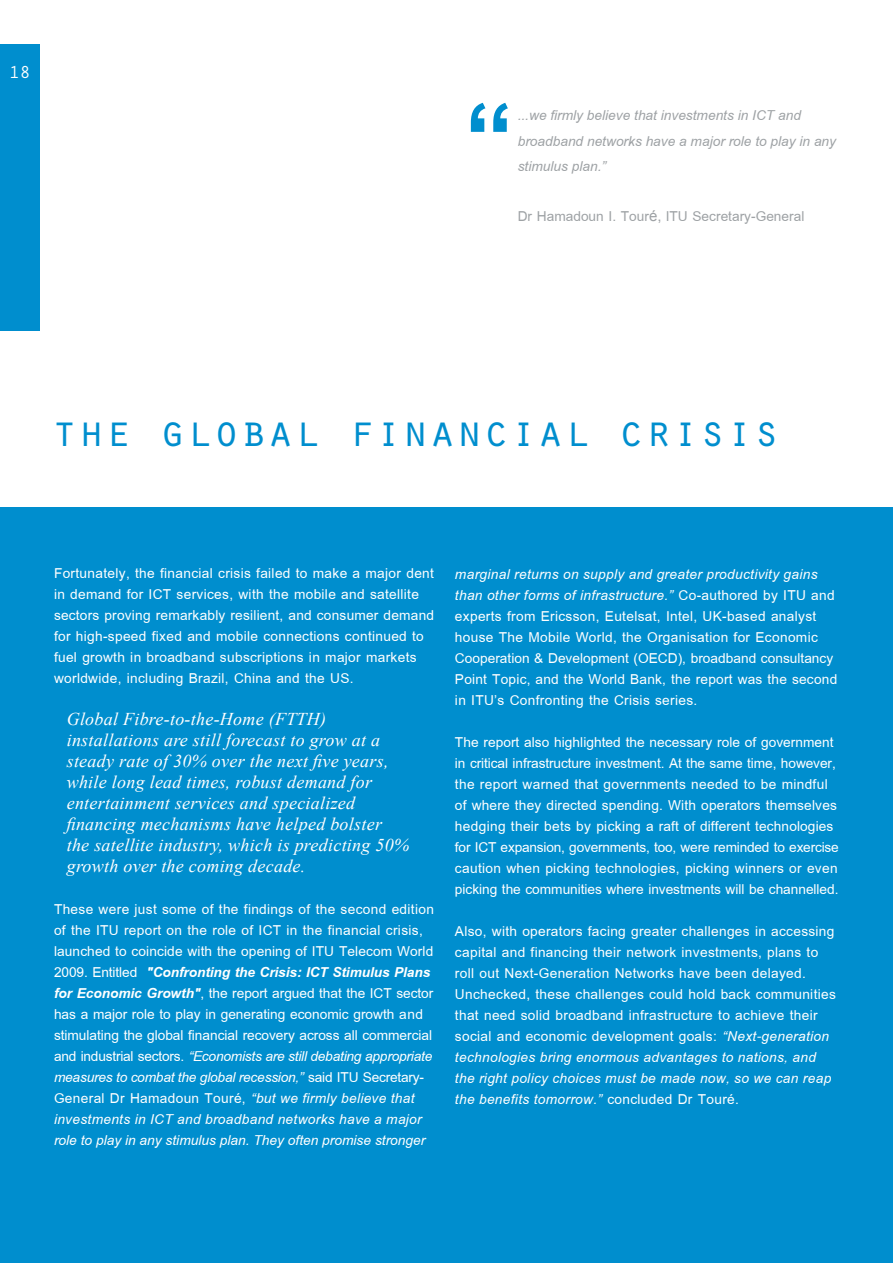
<style>
.page{position:relative;width:893px;height:1263px;background:#fff}
.page>*{position:absolute;margin:0;border:0;box-sizing:border-box;transform-origin:0 0}
.t1{font:700 150px "Browallia New";color:#008ece}
.t2{font:45px "Orator Std";color:#008ece}
.t3{font:21px/21px "Browallia New";letter-spacing:.015em;color:#fff}
.t4{font:italic 21px/25.2px "Browallia New";color:#9ea2a5}
.t5{font:21px "Browallia New";color:#9ea2a5}
.t6{font:italic 18px/21px "Times New Roman";letter-spacing:.015em;color:#fff}
.t7{font:18px "Orator Std";color:#fff}
.s1{font-family:"Arial";font-size:15px}
.s2{font-weight:700;font-style:italic}
.s3{font-style:italic}
</style>
<div class="page">
<div style="left:0;top:507px;width:893px;height:756px;background:#008ece"></div>
<div style="left:0;top:44px;width:40px;height:286px;background:#008ece"></div>
<p class="t7" style="left:9px;top:59px;width:23px">18</p>
<h1 class="t1" style="left:465px;top:43px;width:50px">“</h1>
<p class="t4" style="left:518px;top:103px;width:320px">...we firmly believe that investments in ICT and broadband networks have a major role to play in any stimulus plan.”</p>
<p class="t5" style="left:518px;top:203px;width:288px">Dr Hamadoun I. Tour<span class="s1">é,</span> ITU Secretary-General</p>
<h2 class="t2" style="left:51px;top:399px;width:731px">the global financial crisis</h2>
<p class="t3" style="left:54px;top:562px;width:382px">Fortunately, the financial crisis failed to make a major dent in demand for ICT services, with the mobile and satellite sectors proving remarkably resilient, and consumer demand for high-speed fixed and mobile connections continued to fuel growth in broadband subscriptions in major markets worldwide, including Brazil, China and the US.</p>
<p class="t6" style="left:67px;top:708px;width:344px">Global Fibre-to-the-Home (FTTH) installations are still forecast to grow at a steady rate of 30% over the next five years, while long lead times, robust demand for entertainment services and specialized financing mechanisms have helped bolster<br>the satellite industry, which is predicting 50% growth over the coming decade.</p>
<p class="t3" style="left:54px;top:898px;width:381px">These were just some of the findings of the second edition of the ITU report on the role of ICT in the financial crisis, launched to coincide with the opening of ITU Telecom World 2009. Entitled <span class="s2">"Confronting the Crisis: ICT Stimulus Plans for Economic Growth"</span>, the report argued that the ICT sector has a major role to play in generating economic growth and stimulating the global financial recovery across all commercial and industrial sectors. <span class="s3">“Economists are still debating appropriate measures to combat the global recession,”</span> said ITU Secretary-General Dr Hamadoun Touré, <span class="s3">“but we firmly believe that investments in ICT and broadband networks have a major role to play in any stimulus plan. They often promise stronger</span></p>
<p class="t3" style="left:455px;top:563px;width:384px"><span class="s3">marginal returns on supply and greater productivity gains than other forms of infrastructure.”</span> Co-authored by ITU and experts from Ericsson, Eutelsat, Intel, UK-based analyst house The Mobile World, the Organisation for Economic Cooperation &amp; Development (OECD), broadband consultancy Point Topic, and the World Bank, the report was the second in ITU’s Confronting the Crisis series.</p>
<p class="t3" style="left:455px;top:731px;width:385px">The report also highlighted the necessary role of government in critical infrastructure investment. At the same time, however, the report warned that governments needed to be mindful of where they directed spending. With operators themselves hedging their bets by picking a raft of different technologies for ICT expansion, governments, too, were reminded to exercise caution when picking technologies, picking winners or even picking the communities where investments will be channelled.</p>
<p class="t3" style="left:455px;top:920px;width:382px">Also, with operators facing greater challenges in accessing capital and financing their network investments, plans to roll out Next-Generation Networks have been delayed.<br>Unchecked, these challenges could hold back communities that need solid broadband infrastructure to achieve their social and economic development goals: <span class="s3">“Next-generation technologies bring enormous advantages to nations, and the right policy choices must be made now, so we can reap the benefits tomorrow.”</span> concluded Dr Touré.</p>
</div>
